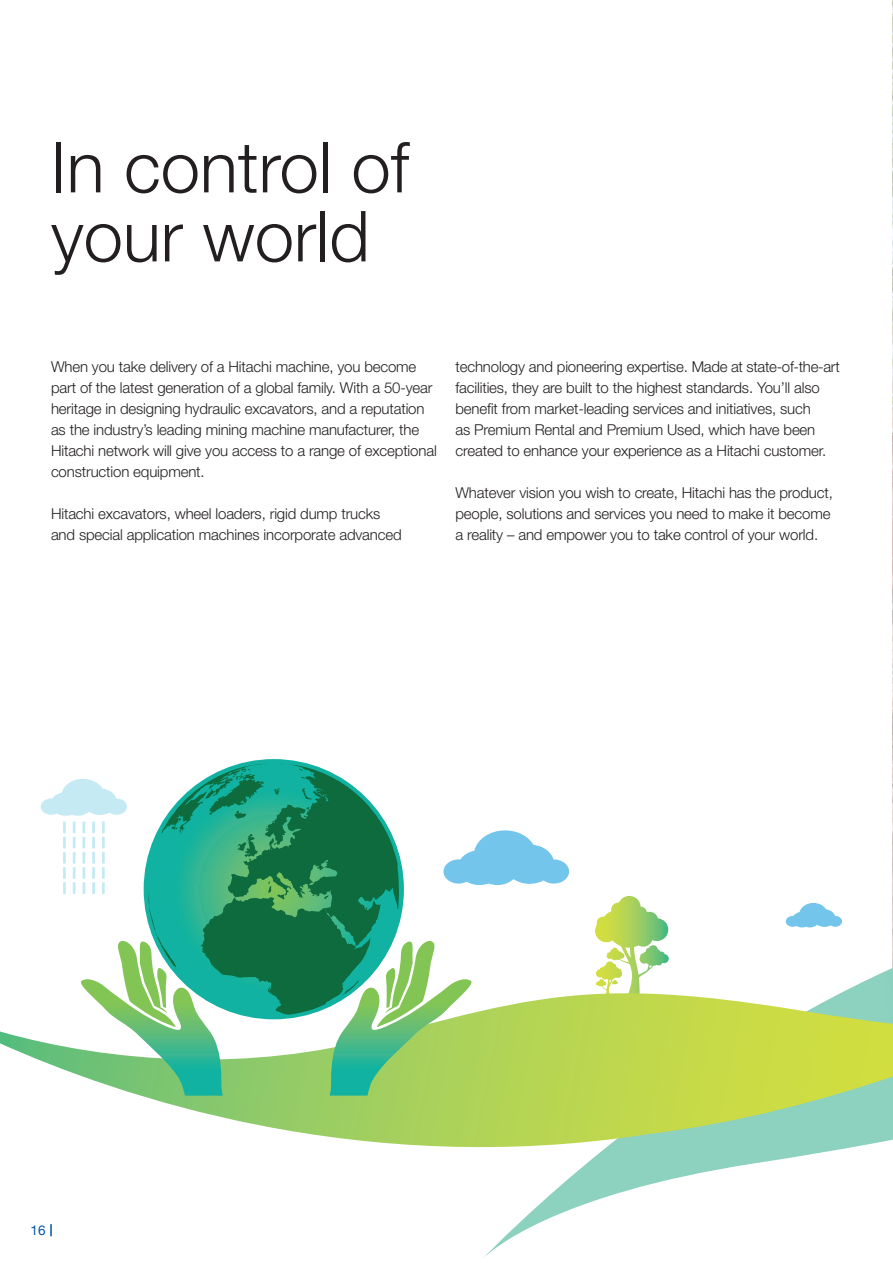
<style>
.page{position:relative;width:893px;height:1263px;background:#fff}
.page>*{position:absolute;margin:0;border:0;box-sizing:border-box;transform-origin:0 0}
.t1{font:300 70.5px/69px "Helvetica Neue LT Pro";color:#231f20}
.t2{font:300 15px/21px "Helvetica Neue LT Pro";letter-spacing:-.01em;color:#231f20}
.t3{font:13.5px "Helvetica Neue LT Pro";color:#0157a8}
</style>
<div class="page">
<svg style="left:50px;top:1224px;width:2px;height:12px"></svg>
<img style="left:892px;top:0;width:1px;height:968px">
<svg style="left:595px;top:902px;width:37px;height:66px"></svg>
<svg style="left:786px;top:903px;width:56px;height:24px"></svg>
<svg style="left:484px;top:968px;width:409px;height:289px"></svg>
<svg style="left:0;top:993px;width:893px;height:186px"></svg>
<svg style="left:41px;top:763px;width:528px;height:332px"></svg>
<h1 class="t1" style="left:51px;top:131px;width:359px">In control of your world</h1>
<p class="t2" style="left:51px;top:356px;width:387px">When you take delivery of a Hitachi machine, you become part of the latest generation of a global family. With a 50-year heritage in designing hydraulic excavators, and a reputation as the industry’s leading mining machine manufacturer, the Hitachi network will give you access to a range of exceptional construction equipment.</p>
<p class="t2" style="left:51px;top:503px;width:352px">Hitachi excavators, wheel loaders, rigid dump trucks and special application machines incorporate advanced</p>
<p class="t2" style="left:455px;top:356px;width:386px">technology and pioneering expertise. Made at state-of-the-art facilities, they are built to the highest standards. You’ll also benefit from market-leading services and initiatives, such<br>as Premium Rental and Premium Used, which have been created to enhance your experience as a Hitachi customer.</p>
<p class="t2" style="left:455px;top:482px;width:379px">Whatever vision you wish to create, Hitachi has the product, people, solutions and services you need to make it become a reality – and empower you to take control of your world.</p>
<p class="t3" style="left:31px;top:1222px;width:17px">16</p>
</div>
